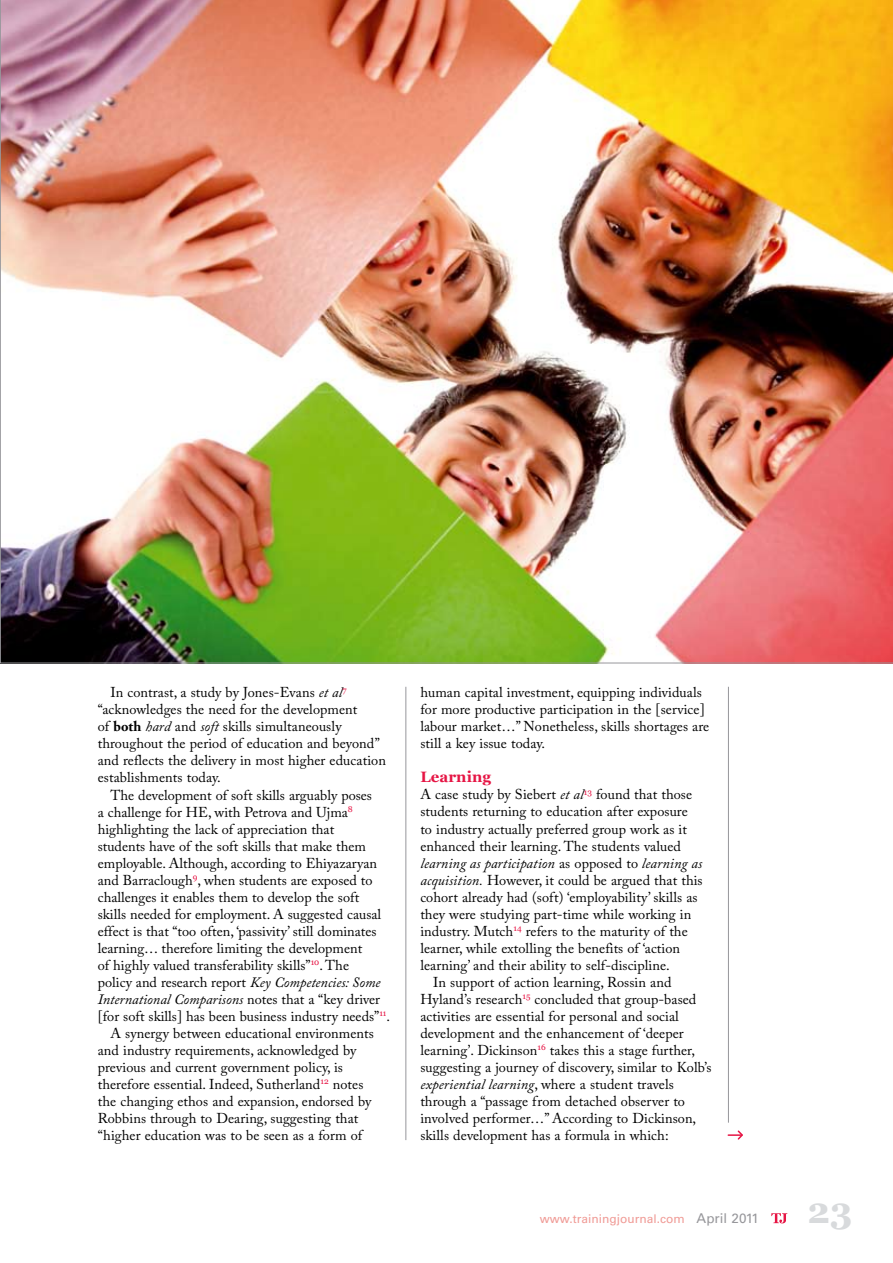
<style>
.page{position:relative;width:893px;height:1263px;background:#fff}
.page>*{position:absolute;margin:0;border:0;box-sizing:border-box;transform-origin:0 0}
.t1{font:700 36px "Georgia";color:#d8dadc}
.t2{font:700 15px "Georgia";letter-spacing:.005em;color:#e61544}
.t3{font:14.25px/17px "Adobe Caslon Pro";letter-spacing:.005em;color:#000}
.t4{font:italic 14.25px "Adobe Caslon Pro";letter-spacing:.005em;color:#000}
.t5{font:12px "Univers LT Std";color:#f09b96}
.s1{font-style:italic}
.s2{font-weight:700}
.s3{font-style:normal}
.s4{font-size:13.5px;color:#97979b}
</style>
<div class="page">
<svg style="left:771px;top:1213px;width:16px;height:10px"></svg>
<hr style="left:728px;top:687px;width:1px;height:436px;background:#97979b">
<hr style="left:405px;top:687px;width:1px;height:453px;background:#97979b">
<svg style="left:728px;top:1130px;width:15px;height:10px"></svg>
<img style="left:0;top:0;width:893px;height:663px">
<p class="t3" style="left:98px;top:684px;width:290px;text-indent:13px">In contrast, a study by Jones-Evans <span class="s1">et al</span><sup>7 </sup>“acknowledges the need for the development<br>of <span class="s2">both</span> <span class="s1">hard</span> and <span class="s1">soft</span> skills simultaneously throughout the period of education and beyond” and reflects the delivery in most higher education establishments today.</p>
<p class="t3" style="left:111px;top:786px;width:263px">The development of soft skills arguably poses</p>
<p class="t3" style="left:98px;top:803px;width:257px">a challenge for HE, with Petrova and Ujma<sup>8</sup></p>
<p class="t3" style="left:98px;top:820px;width:238px">highlighting the lack of appreciation that</p>
<p class="t3" style="left:98px;top:837px;width:270px">students have of the soft skills that make them</p>
<p class="t3" style="left:98px;top:854px;width:281px">employable. Although, according to Ehiyazaryan</p>
<p class="t3" style="left:98px;top:871px;width:276px">and Barraclough<sup>9</sup>, when students are exposed to</p>
<p class="t3" style="left:98px;top:888px;width:263px">challenges it enables them to develop the soft</p>
<p class="t3" style="left:98px;top:905px;width:285px">skills needed for employment. A suggested causal</p>
<p class="t3" style="left:98px;top:922px;width:280px">effect is that “too often, ‘passivity’ still dominates</p>
<p class="t3" style="left:98px;top:939px;width:266px">learning… therefore limiting the development</p>
<p class="t3" style="left:98px;top:956px;width:253px">of highly valued transferability skills”<sup>10</sup>. The</p>
<p class="t3" style="left:98px;top:973px;width:284px">policy and research report <span class="s1">Key Competencies: Some</span></p>
<p class="t4" style="left:98px;top:990px;width:284px">International Comparisons <span class="s3">notes that a “key driver</span></p>
<p class="t3" style="left:98px;top:1007px;width:294px">[for soft skills] has been business industry needs”<sup>11</sup>.</p>
<p class="t3" style="left:111px;top:1024px;width:265px">A synergy between educational environments</p>
<p class="t3" style="left:98px;top:1041px;width:260px">and industry requirements, acknowledged by</p>
<p class="t3" style="left:98px;top:1058px;width:247px">previous and current government policy, is</p>
<p class="t3" style="left:98px;top:1075px;width:267px">therefore essential. Indeed, Sutherland<sup>12</sup> notes</p>
<p class="t3" style="left:98px;top:1092px;width:275px">the changing ethos and expansion, endorsed by</p>
<p class="t3" style="left:98px;top:1109px;width:262px">Robbins through to Dearing, suggesting that</p>
<p class="t3" style="left:98px;top:1126px;width:266px">“higher education was to be seen as a form of</p>
<p class="t3" style="left:420px;top:684px;width:290px">human capital investment, equipping individuals for more productive participation in the [service] labour market…” Nonetheless, skills shortages are still a key issue today.</p>
<p class="t2" style="left:420px;top:769px;width:72px">Learning</p>
<p class="t3" style="left:420px;top:786px;width:273px">A case study by Siebert <span class="s1">et al</span><sup>13</sup> found that those</p>
<p class="t3" style="left:420px;top:803px;width:269px">students returning to education after exposure</p>
<p class="t3" style="left:420px;top:820px;width:268px">to industry actually preferred group work as it</p>
<p class="t3" style="left:420px;top:837px;width:262px">enhanced their learning. The students valued</p>
<p class="t4" style="left:420px;top:854px;width:283px">learning as participation <span class="s3">as opposed to</span> learning as</p>
<p class="t3" style="left:420px;top:871px;width:284px"><span class="s1">acquisition.</span> However, it could be argued that this</p>
<p class="t3" style="left:420px;top:888px;width:279px">cohort already had (soft) ‘employability’ skills as</p>
<p class="t3" style="left:420px;top:905px;width:272px">they were studying part-time while working in</p>
<p class="t3" style="left:420px;top:922px;width:269px">industry. Mutch<sup>14</sup> refers to the maturity of the</p>
<p class="t3" style="left:420px;top:939px;width:261px">learner, while extolling the benefits of ‘action</p>
<p class="t3" style="left:420px;top:956px;width:251px">learning’ and their ability to self-discipline.</p>
<p class="t3" style="left:433px;top:973px;width:240px">In support of action learning, Rossin and</p>
<p class="t3" style="left:420px;top:990px;width:278px">Hyland’s research<sup>15</sup> concluded that group-based</p>
<p class="t3" style="left:420px;top:1007px;width:260px">activities are essential for personal and social</p>
<p class="t3" style="left:420px;top:1024px;width:265px">development and the enhancement of ‘deeper</p>
<p class="t3" style="left:420px;top:1041px;width:276px">learning’. Dickinson<sup>16</sup> takes this a stage further,</p>
<p class="t3" style="left:420px;top:1058px;width:293px">suggesting a journey of discovery, similar to Kolb’s</p>
<p class="t3" style="left:420px;top:1075px;width:255px"><span class="s1">experiential learning</span>, where a student travels</p>
<p class="t3" style="left:420px;top:1092px;width:266px">through a “passage from detached observer to</p>
<p class="t3" style="left:420px;top:1109px;width:277px">involved performer…” According to Dickinson,</p>
<p class="t3" style="left:420px;top:1126px;width:250px">skills development has a formula in which:</p>
<p class="t5" style="left:540px;top:1212px;width:221px">www.trainingjournal.com <span class="s4">April 2011</span></p>
<h1 class="t1" style="left:807px;top:1190px;width:47px">23</h1>
</div>
